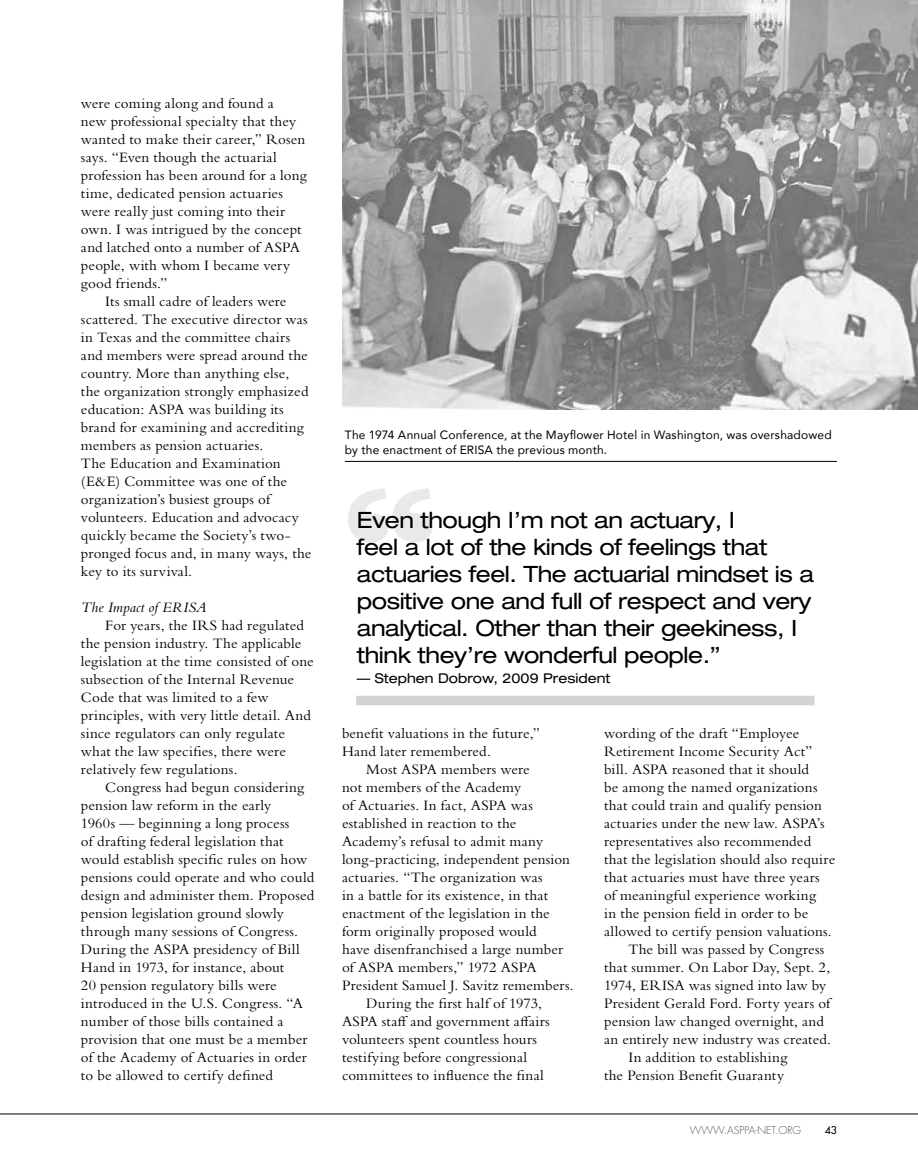
<style>
.page{position:relative;width:918px;height:1175px;background:#fff}
.page>*{position:absolute;margin:0;border:0;box-sizing:border-box;transform-origin:0 0}
.t1{font:expanded 22.5px/27px "Helvetica Neue LT Pro";letter-spacing:-.02em;color:#000}
.t2{font:15px/18px "Bembo Std";letter-spacing:.01em;color:#000}
.t3{font:italic 15px "Bembo Std";letter-spacing:.015em;color:#000}
.t4{font:expanded 13.5px "Helvetica Neue LT Pro";color:#000}
.t5{font:12px/15px "Avenir";letter-spacing:.015em;color:#000}
.t6{font:300 10.5px "Futura Std";color:#58595b}
.t7{font:500 10.5px "Futura Std";color:#000}
</style>
<div class="page">
<hr style="left:0;top:1113px;width:918px;height:1px;background:#000">
<img style="left:342px;top:0;width:576px;height:409px">
<hr style="left:345px;top:461px;width:492px;height:1px;background:#000">
<svg style="left:348px;top:488px;width:84px;height:54px"></svg>
<div style="left:356px;top:695px;width:458px;height:10px;background:#d1d3d4"></div>
<p class="t2" style="left:81px;top:94px;width:227px">were coming along and found a<br>new professional specialty that they wanted to make their career,” Rosen says. “Even though the actuarial profession has been around for a long time, dedicated pension actuaries were really just coming into their own. I was intrigued by the concept and latched onto a number of ASPA people, with whom I became very good friends.”</p>
<p class="t2" style="left:81px;top:292px;width:232px;text-indent:24px">Its small cadre of leaders were scattered. The executive director was in Texas and the committee chairs and members were spread around the country. More than anything else, the organization strongly emphasized education: ASPA was building its brand for examining and accrediting members as pension actuaries.<br>The Education and Examination (E&amp;E) Committee was one of the organization’s busiest groups of volunteers. Education and advocacy quickly became the Society’s two&shy;pronged focus and, in many ways, the key to its survival.</p>
<p class="t3" style="left:81px;top:599px;width:127px">The Impact of ERISA</p>
<p class="t2" style="left:81px;top:616px;width:234px;text-indent:24px">For years, the IRS had regulated the pension industry. The applicable legislation at the time consisted of one subsection of the Internal Revenue Code that was limited to a few principles, with very little detail. And since regulators can only regulate what the law specifies, there were relatively few regulations.</p>
<p class="t2" style="left:81px;top:778px;width:235px;text-indent:24px">Congress had begun considering pension law reform in the early<br>1960s — beginning a long process<br>of drafting federal legislation that would establish specific rules on how pensions could operate and who could design and administer them. Proposed pension legislation ground slowly through many sessions of Congress.<br>During the ASPA presidency of Bill Hand in 1973, for instance, about<br>20 pension regulatory bills were introduced in the U.S. Congress. “A number of those bills contained a provision that one must be a member of the Academy of Actuaries in order to be allowed to certify defined</p>
<p class="t5" style="left:345px;top:427px;width:488px">The 1974 Annual Conference, at the Mayflower Hotel in Washington, was overshadowed by the enactment of ERISA the previous month.</p>
<h1 class="t1" style="left:357px;top:505px;width:459px">Even though I’m not an actuary, I<br>feel a lot of the kinds of feelings that actuaries feel. The actuarial mindset is a positive one and full of respect and very analytical. Other than their geekiness, I think they’re wonderful people.”</h1>
<p class="t4" style="left:357px;top:669px;width:255px">— Stephen Dobrow, 2009 President</p>
<p class="t2" style="left:342px;top:724px;width:199px">benefit valuations in the future,”<br>Hand later remembered.</p>
<p class="t2" style="left:366px;top:760px;width:165px">Most ASPA members were</p>
<p class="t2" style="left:342px;top:778px;width:181px">not members of the Academy</p>
<p class="t2" style="left:342px;top:796px;width:192px">of Actuaries. In fact, ASPA was</p>
<p class="t2" style="left:342px;top:814px;width:176px">established in reaction to the</p>
<p class="t2" style="left:342px;top:832px;width:203px">Academy’s refusal to admit many</p>
<p class="t2" style="left:342px;top:850px;width:230px">long-practicing, independent pension</p>
<p class="t2" style="left:342px;top:868px;width:202px">actuaries. “The organization was</p>
<p class="t2" style="left:342px;top:886px;width:208px">in a battle for its existence, in that</p>
<p class="t2" style="left:342px;top:904px;width:209px">enactment of the legislation in the</p>
<p class="t2" style="left:342px;top:922px;width:196px">form originally proposed would</p>
<p class="t2" style="left:342px;top:940px;width:223px">have disenfranchised a large number</p>
<p class="t2" style="left:342px;top:958px;width:196px">of ASPA members,” 1972 ASPA</p>
<p class="t2" style="left:342px;top:976px;width:233px">President Samuel J. Savitz remembers.</p>
<p class="t2" style="left:366px;top:994px;width:177px">During the first half of 1973,</p>
<p class="t2" style="left:342px;top:1012px;width:209px">ASPA staff and government affairs</p>
<p class="t2" style="left:342px;top:1030px;width:197px">volunteers spent countless hours</p>
<p class="t2" style="left:342px;top:1048px;width:187px">testifying before congressional</p>
<p class="t2" style="left:342px;top:1066px;width:203px">committees to influence the final</p>
<p class="t2" style="left:604px;top:724px;width:197px">wording of the draft “Employee</p>
<p class="t2" style="left:604px;top:742px;width:210px">Retirement Income Security Act”</p>
<p class="t2" style="left:604px;top:760px;width:206px">bill. ASPA reasoned that it should</p>
<p class="t2" style="left:604px;top:778px;width:215px">be among the named organizations</p>
<p class="t2" style="left:604px;top:796px;width:219px">that could train and qualify pension</p>
<p class="t2" style="left:604px;top:814px;width:222px">actuaries under the new law. ASPA’s</p>
<p class="t2" style="left:604px;top:832px;width:209px">representatives also recommended</p>
<p class="t2" style="left:604px;top:850px;width:233px">that the legislation should also require</p>
<p class="t2" style="left:604px;top:868px;width:217px">that actuaries must have three years</p>
<p class="t2" style="left:604px;top:886px;width:214px">of meaningful experience working</p>
<p class="t2" style="left:604px;top:904px;width:206px">in the pension field in order to be</p>
<p class="t2" style="left:604px;top:922px;width:229px">allowed to certify pension valuations.</p>
<p class="t2" style="left:628px;top:940px;width:198px">The bill was passed by Congress</p>
<p class="t2" style="left:604px;top:958px;width:228px">that summer. On Labor Day, Sept. 2,</p>
<p class="t2" style="left:604px;top:976px;width:224px">1974, ERISA was signed into law by</p>
<p class="t2" style="left:604px;top:994px;width:228px">President Gerald Ford. Forty years of</p>
<p class="t2" style="left:604px;top:1012px;width:221px">pension law changed overnight, and</p>
<p class="t2" style="left:604px;top:1030px;width:229px">an entirely new industry was created.</p>
<p class="t2" style="left:628px;top:1048px;width:161px">In addition to establishing</p>
<p class="t2" style="left:604px;top:1066px;width:181px">the Pension Benefit Guaranty</p>
<p class="t6" style="left:690px;top:1123px;width:113px">WWW.ASPPA-NET.ORG</p>
<p class="t7" style="left:825px;top:1123px;width:14px">43</p>
</div>
